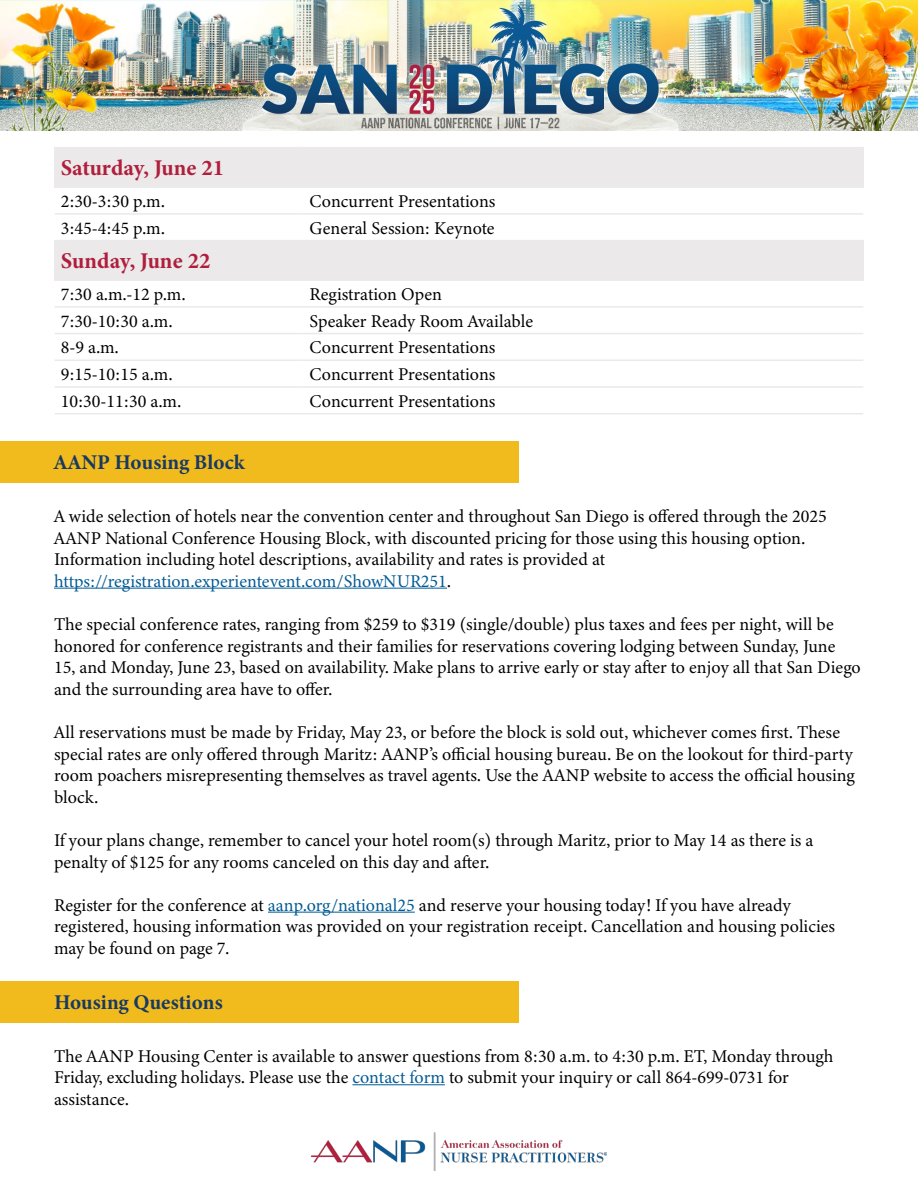
<style>
.page{position:relative;width:918px;height:1188px;background:#fff}
.page>*{position:absolute;margin:0;border:0;box-sizing:border-box;transform-origin:0 0}
.t1{font:700 22.5px "Minion 3";color:#b01e3d}
.t2{font:700 21px "Minion 3";color:#173963}
.t3{font:18px/21.6px "Minion 3";color:#000}
.s1{color:#005a95}
</style>
<div class="page">
<svg style="left:56px;top:148px;width:806px;height:131px;fill:#ebe9e9"></svg>
<hr style="left:54px;top:147px;width:249px;height:1px;background:#ebe9e9">
<hr style="left:54px;top:148px;width:2px;height:38px;background:#ebe9e9">
<hr style="left:303px;top:147px;width:561px;height:1px;background:#ebe9e9">
<hr style="left:862px;top:148px;width:2px;height:38px;background:#ebe9e9">
<hr style="left:54px;top:186px;width:249px;height:2px;background:#ebe9e9">
<hr style="left:303px;top:186px;width:561px;height:2px;background:#ebe9e9">
<hr style="left:55px;top:213px;width:248px;height:2px;background:#ebe9e9">
<hr style="left:303px;top:213px;width:560px;height:2px;background:#ebe9e9">
<hr style="left:54px;top:240px;width:249px;height:1px;background:#ebe9e9">
<hr style="left:54px;top:241px;width:2px;height:38px;background:#ebe9e9">
<hr style="left:303px;top:240px;width:561px;height:1px;background:#ebe9e9">
<hr style="left:862px;top:241px;width:2px;height:38px;background:#ebe9e9">
<hr style="left:54px;top:279px;width:249px;height:2px;background:#ebe9e9">
<hr style="left:303px;top:279px;width:561px;height:2px;background:#ebe9e9">
<hr style="left:55px;top:306px;width:248px;height:2px;background:#ebe9e9">
<hr style="left:303px;top:306px;width:560px;height:2px;background:#ebe9e9">
<hr style="left:55px;top:333px;width:248px;height:1px;background:#ebe9e9">
<hr style="left:303px;top:333px;width:560px;height:1px;background:#ebe9e9">
<hr style="left:55px;top:360px;width:248px;height:1px;background:#ebe9e9">
<hr style="left:303px;top:360px;width:560px;height:1px;background:#ebe9e9">
<hr style="left:55px;top:386px;width:248px;height:2px;background:#ebe9e9">
<hr style="left:303px;top:386px;width:560px;height:2px;background:#ebe9e9">
<hr style="left:55px;top:413px;width:248px;height:1px;background:#ebe9e9">
<hr style="left:303px;top:413px;width:560px;height:1px;background:#ebe9e9">
<div style="left:0;top:441px;width:518px;height:41px;background:#f1ba1d"></div>
<hr style="left:54px;top:588px;width:393px;height:1px;background:#005a95">
<hr style="left:268px;top:912px;width:147px;height:1px;background:#005a95">
<div style="left:0;top:981px;width:518px;height:41px;background:#f1ba1d"></div>
<hr style="left:352px;top:1084px;width:93px;height:1px;background:#005a95">
<img style="left:0;top:0;width:918px;height:131px">
<img style="left:312px;top:1132px;width:294px;height:39px">
<p class="t1" style="left:61px;top:152px;width:165px">Saturday, June 21</p>
<p class="t3" style="left:61px;top:190px;width:106px">2:30-3:30 p.m.</p>
<p class="t3" style="left:309px;top:190px;width:187px">Concurrent Presentations</p>
<p class="t3" style="left:61px;top:217px;width:106px">3:45-4:45 p.m.</p>
<p class="t3" style="left:309px;top:217px;width:187px">General Session: Keynote</p>
<p class="t1" style="left:61px;top:245px;width:151px">Sunday, June 22</p>
<p class="t3" style="left:61px;top:283px;width:126px">7:30 a.m.-12 p.m.</p>
<p class="t3" style="left:309px;top:283px;width:134px">Registration Open</p>
<p class="t3" style="left:61px;top:310px;width:113px">7:30-10:30 a.m.</p>
<p class="t3" style="left:309px;top:310px;width:225px">Speaker Ready Room Available</p>
<p class="t3" style="left:61px;top:337px;width:59px">8-9 a.m.</p>
<p class="t3" style="left:309px;top:337px;width:187px">Concurrent Presentations</p>
<p class="t3" style="left:61px;top:363px;width:113px">9:15-10:15 a.m.</p>
<p class="t3" style="left:309px;top:363px;width:187px">Concurrent Presentations</p>
<p class="t3" style="left:61px;top:390px;width:122px">10:30-11:30 a.m.</p>
<p class="t3" style="left:309px;top:390px;width:187px">Concurrent Presentations</p>
<p class="t2" style="left:54px;top:448px;width:192px">AANP Housing Block</p>
<p class="t3" style="left:54px;top:505px;width:774px">A wide selection of hotels near the convention center and throughout San Diego is offered through the 2025<br>AANP National Conference Housing Block, with discounted pricing for those using this housing option.<br>Information including hotel descriptions, availability and rates is provided at <span class="s1">https://registration.experientevent.com/ShowNUR251</span>.</p>
<p class="t3" style="left:54px;top:613px;width:808px">The special conference rates, ranging from $259 to $319 (single/double) plus taxes and fees per night, will be honored for conference registrants and their families for reservations covering lodging between Sunday, June 15, and Monday, June 23, based on availability. Make plans to arrive early or stay after to enjoy all that San Diego and the surrounding area have to offer.</p>
<p class="t3" style="left:54px;top:721px;width:802px">All reservations must be made by Friday, May 23, or before the block is sold out, whichever comes first. These special rates are only offered through Maritz: AANP’s official housing bureau. Be on the lookout for third-party room poachers misrepresenting themselves as travel agents. Use the AANP website to access the official housing block.</p>
<p class="t3" style="left:54px;top:829px;width:761px">If your plans change, remember to cancel your hotel room(s) through Maritz, prior to May 14 as there is a penalty of $125 for any rooms canceled on this day and after.</p>
<p class="t3" style="left:54px;top:894px;width:783px">Register for the conference at <span class="s1">aanp.org/national25</span> and reserve your housing today! If you have already registered, housing information was provided on your registration receipt. Cancellation and housing policies may be found on page 7.</p>
<p class="t2" style="left:54px;top:987px;width:170px">Housing Questions</p>
<p class="t3" style="left:54px;top:1045px;width:781px">The AANP Housing Center is available to answer questions from 8:30 a.m. to 4:30 p.m. ET, Monday through<br>Friday, excluding holidays. Please use the <span class="s1">contact form</span> to submit your inquiry or call 864-699-0731 for assistance.</p>
</div>
